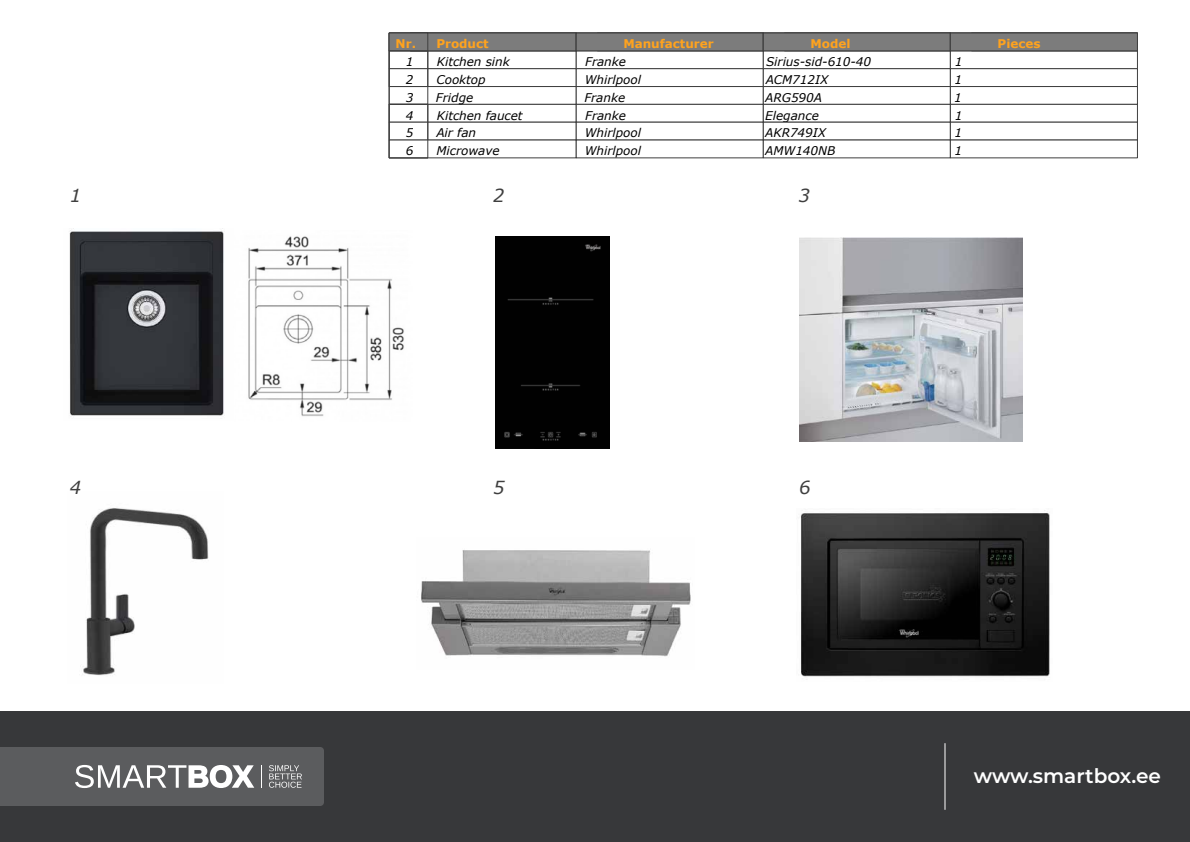
<style>
.page{position:relative;width:1190px;height:842px;background:#fff}
.page>*{position:absolute;margin:0;border:0;box-sizing:border-box;transform-origin:0 0}
.t1{font:600 20px "Montserrat";color:#fff}
.t2{font:italic 18px "Verdana";color:#3f3f3f}
.t3{font:italic 12px/17.8px "Verdana";letter-spacing:-.005em;color:#000}
.t4{font:700 12px "Verdana";color:#ffa31e}
</style>
<div class="page">
<img style="left:421px;top:550px;width:270px;height:107px">
<img style="left:801px;top:510px;width:249px;height:170px">
<div style="left:389px;top:104px;width:187px;height:18px;background:#fff;border:1px solid #3f3f3f"></div>
<div style="left:389px;top:122px;width:187px;height:18px;background:#fff;border:1px solid #3f3f3f"></div>
<div style="left:576px;top:104px;width:188px;height:18px;background:#fff;border:1px solid #3f3f3f"></div>
<div style="left:576px;top:122px;width:188px;height:18px;background:#fff;border:1px solid #3f3f3f"></div>
<div style="left:763px;top:104px;width:188px;height:18px;background:#fff;border:1px solid #3f3f3f"></div>
<div style="left:763px;top:122px;width:188px;height:18px;background:#fff;border:1px solid #3f3f3f"></div>
<div style="left:950px;top:104px;width:188px;height:18px;background:#fff;border:1px solid #3f3f3f"></div>
<div style="left:950px;top:122px;width:188px;height:18px;background:#fff;border:1px solid #3f3f3f"></div>
<div style="left:389px;top:51px;width:187px;height:18px;background:#fff;border:1px solid #3f3f3f"></div>
<div style="left:389px;top:68px;width:187px;height:19px;background:#fff;border:1px solid #3f3f3f"></div>
<div style="left:389px;top:33px;width:39px;height:54px;border:1px solid #3f3f3f"></div>
<div style="left:410px;top:33px;width:166px;height:18px;background:#7c7c7c;border:1px solid #3f3f3f"></div>
<div style="left:389px;top:33px;width:39px;height:18px;background:#7c7c7c;border:1px solid #3f3f3f"></div>
<div style="left:576px;top:51px;width:188px;height:18px;background:#fff;border:1px solid #3f3f3f"></div>
<div style="left:576px;top:68px;width:188px;height:19px;background:#fff;border:1px solid #3f3f3f"></div>
<div style="left:576px;top:33px;width:188px;height:18px;background:#7c7c7c;border:1px solid #3f3f3f"></div>
<div style="left:763px;top:51px;width:188px;height:18px;background:#fff;border:1px solid #3f3f3f"></div>
<div style="left:763px;top:68px;width:188px;height:19px;background:#fff;border:1px solid #3f3f3f"></div>
<div style="left:763px;top:33px;width:188px;height:18px;background:#7c7c7c;border:1px solid #3f3f3f"></div>
<div style="left:950px;top:51px;width:188px;height:18px;background:#fff;border:1px solid #3f3f3f"></div>
<div style="left:950px;top:68px;width:188px;height:19px;background:#fff;border:1px solid #3f3f3f"></div>
<div style="left:950px;top:33px;width:188px;height:18px;background:#7c7c7c;border:1px solid #3f3f3f"></div>
<div style="left:389px;top:51px;width:39px;height:54px;border:1px solid #3f3f3f"></div>
<div style="left:495px;top:237px;width:114px;height:212px;background:#010101"></div>
<img style="left:69px;top:230px;width:335px;height:186px">
<img style="left:800px;top:238px;width:223px;height:204px">
<img style="left:82px;top:508px;width:127px;height:168px">
<div style="left:389px;top:104px;width:39px;height:54px;border:1px solid #3f3f3f"></div>
<div style="left:0;top:711px;width:1190px;height:131px;background:#37383a"></div>
<hr style="left:944px;top:744px;width:2px;height:66px;background:#fff">
<svg style="left:0;top:747px;width:324px;height:59px;background:#6a6b6d"></svg>
<p class="t4" style="left:396px;top:35px;width:94px">Nr. Product</p>
<p class="t3" style="left:406px;top:53px;width:9px">1<br>2</p>
<p class="t3" style="left:437px;top:53px;width:75px">Kitchen sink</p>
<p class="t3" style="left:436px;top:88px;width:39px">Fridge</p>
<p class="t3" style="left:436px;top:70px;width:51px">Cooktop</p>
<p class="t3" style="left:406px;top:88px;width:9px;text-align:justify">3<br>4<br>5</p>
<p class="t3" style="left:436px;top:106px;width:88px">Kitchen faucet<br>Air fan</p>
<p class="t4" style="left:623px;top:35px;width:92px">Manufacturer</p>
<p class="t4" style="left:811px;top:35px;width:41px">Model</p>
<p class="t4" style="left:998px;top:35px;width:44px">Pieces</p>
<p class="t3" style="left:585px;top:53px;width:58px">Franke<br>Whirlpool</p>
<p class="t3" style="left:766px;top:53px;width:107px">Sirius-sid-610-40<br>ACM712IX</p>
<p class="t3" style="left:954px;top:53px;width:10px">1<br>1</p>
<p class="t3" style="left:584px;top:88px;width:58px">Franke<br>Franke<br>Whirlpool</p>
<p class="t3" style="left:765px;top:88px;width:58px">ARG590A</p>
<p class="t3" style="left:954px;top:88px;width:10px;text-align:justify">1<br>1<br>1</p>
<p class="t3" style="left:765px;top:106px;width:62px">Elegance<br>AKR749IX</p>
<p class="t3" style="left:406px;top:142px;width:9px">6</p>
<p class="t3" style="left:436px;top:142px;width:65px">Microwave</p>
<p class="t3" style="left:585px;top:142px;width:58px">Whirlpool</p>
<p class="t3" style="left:765px;top:142px;width:72px">AMW140NB</p>
<p class="t3" style="left:954px;top:142px;width:9px">1</p>
<h2 class="t2" style="left:70px;top:183px;width:13px">1</h2>
<h2 class="t2" style="left:493px;top:183px;width:13px">2</h2>
<h2 class="t2" style="left:798px;top:183px;width:13px">3</h2>
<h2 class="t2" style="left:70px;top:475px;width:13px">4</h2>
<h2 class="t2" style="left:493px;top:475px;width:13px">5</h2>
<h2 class="t2" style="left:799px;top:475px;width:13px">6</h2>
<h1 class="t1" style="left:974px;top:761px;width:189px">www.smartbox.ee</h1>
</div>
